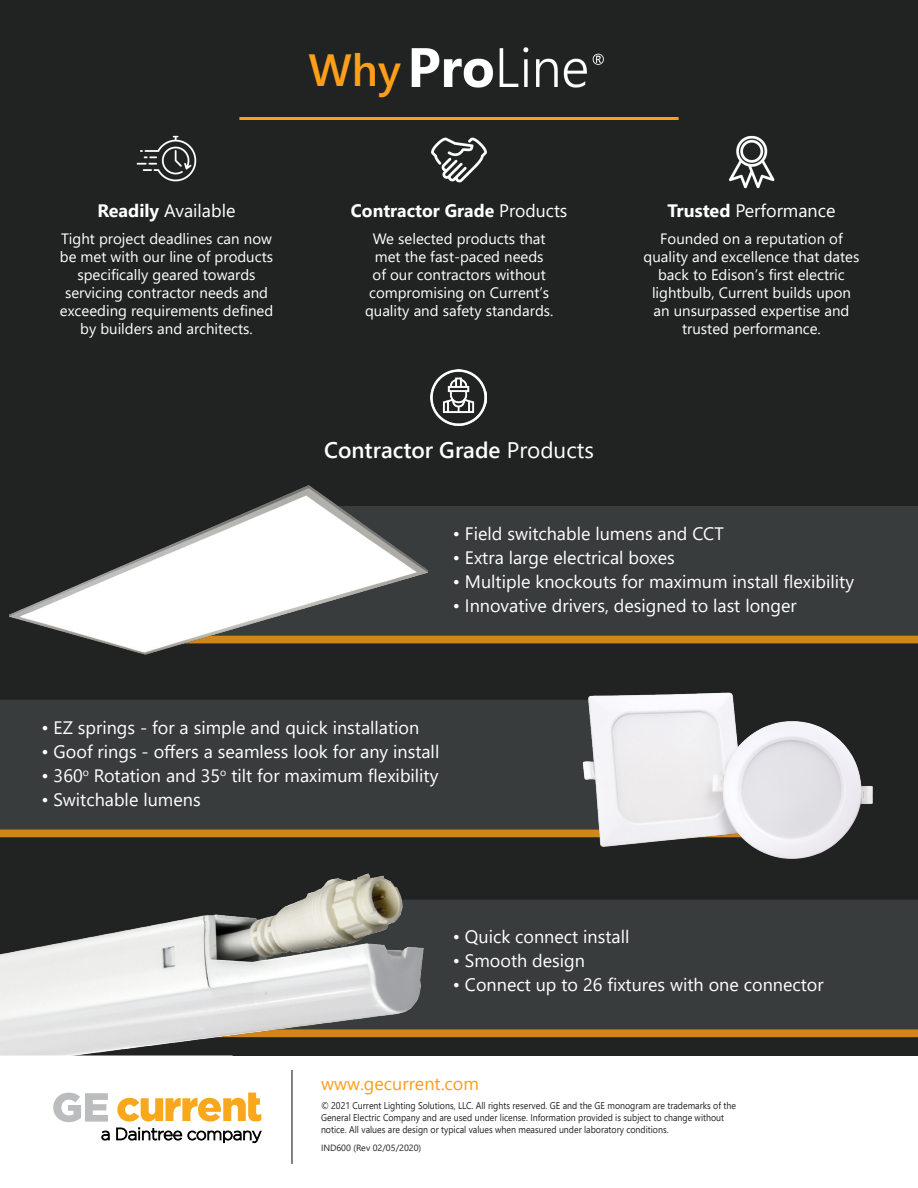
<style>
.page{position:relative;width:918px;height:1188px;background:#fff}
.page>*{position:absolute;margin:0;border:0;box-sizing:border-box;transform-origin:0 0}
.t1{font:600 45px "Segoe UI";color:#ff9f19}
.t2{font:600 22.5px "Segoe UI";color:#fff}
.t3{font:18px "Segoe UI";color:#fff}
.t4{font:700 18px "Segoe UI";color:#fff}
.t5{font:18px "Segoe UI";color:#ff9d1b}
.t6{font:15px/18px "Segoe UI";color:#fff;text-align:center}
.t7{font:9.75px/12px "Segoe UI";color:#231f20;scale:.9 1}
.t8{font:9px "Segoe UI";color:#231f20}
.s1{font-weight:700}
.s2{font-weight:400}
</style>
<div class="page">
<div style="left:0;top:0;width:918px;height:1056px;background:#212322"></div>
<svg style="left:0;top:829px;width:531px;height:8px;background:#c7801b"></svg>
<div style="left:0;top:700px;width:531px;height:129px;background:#393c3d"></div>
<svg style="left:465px;top:1029px;width:453px;height:8px;background:#ca821b"></svg>
<div style="left:465px;top:900px;width:453px;height:129px;background:#393c3d"></div>
<div style="left:433px;top:636px;width:485px;height:7px;background:#d2861a"></div>
<svg style="left:102px;top:1131px;width:7px;height:9px"></svg>
<svg style="left:116px;top:1128px;width:66px;height:12px"></svg>
<svg style="left:188px;top:1131px;width:74px;height:12px"></svg>
<svg style="left:53px;top:1097px;width:55px;height:25px"></svg>
<svg style="left:117px;top:1097px;width:144px;height:25px"></svg>
<hr style="left:291px;top:1070px;width:2px;height:94px;background:#202222">
<img style="left:411px;top:47px;width:193px;height:41px">
<hr style="left:239px;top:117px;width:440px;height:3px;background:#ff9f19">
<div style="left:433px;top:506px;width:485px;height:130px;background:#393c3d"></div>
<img style="left:9px;top:485px;width:424px;height:170px">
<img style="left:531px;top:692px;width:342px;height:167px">
<img style="left:0;top:873px;width:465px;height:224px">
<img style="left:136px;top:135px;width:61px;height:47px">
<img style="left:431px;top:137px;width:56px;height:46px">
<img style="left:729px;top:135px;width:46px;height:54px">
<img style="left:431px;top:370px;width:55px;height:55px">
<svg style="left:0;top:1056px;width:233px;height:13px"></svg>
<p class="t1" style="left:308px;top:28px;width:94px">Why</p>
<p class="t3" style="left:97px;top:193px;width:140px"><span class="s1">Readily</span> Available</p>
<p class="t6" style="left:60px;top:228px;width:215px">Tight project deadlines can now be met with our line of products specifically geared towards servicing contractor needs and exceeding requirements defined by builders and architects.</p>
<p class="t4" style="left:351px;top:193px;width:218px">Contractor Grade <span class="s2">Products</span></p>
<p class="t6" style="left:365px;top:228px;width:190px">We selected products that met the fast-paced needs<br>of our contractors without compromising on Current’s quality and safety standards.</p>
<p class="t2" style="left:324px;top:429px;width:271px">Contractor Grade <span class="s2">Products</span></p>
<p class="t3" style="left:667px;top:193px;width:170px"><span class="s1">Trusted</span> Performance</p>
<p class="t6" style="left:644px;top:228px;width:217px">Founded on a reputation of quality and excellence that dates back to Edison’s first electric lightbulb, Current builds upon an unsurpassed expertise and trusted performance.</p>
<p class="t3" style="left:453px;top:516px;width:273px">• Field switchable lumens and CCT</p>
<p class="t3" style="left:453px;top:540px;width:224px">• Extra large electrical boxes</p>
<p class="t3" style="left:453px;top:564px;width:403px">• Multiple knockouts for maximum install flexibility</p>
<p class="t3" style="left:453px;top:588px;width:346px">• Innovative drivers, designed to last longer</p>
<p class="t3" style="left:41px;top:710px;width:379px">• EZ springs - for a simple and quick installation</p>
<p class="t3" style="left:41px;top:734px;width:399px">• Goof rings - offers a seamless look for any install</p>
<p class="t3" style="left:41px;top:758px;width:399px">• 360<sup>o</sup> Rotation and 35<sup>o</sup> tilt for maximum flexibility</p>
<p class="t3" style="left:41px;top:782px;width:161px">• Switchable lumens</p>
<p class="t3" style="left:453px;top:919px;width:178px">• Quick connect install</p>
<p class="t3" style="left:453px;top:943px;width:134px">• Smooth design</p>
<p class="t3" style="left:453px;top:967px;width:373px">• Connect up to 26 fixtures with one connector</p>
<p class="t5" style="left:321px;top:1067px;width:159px">www.gecurrent.com</p>
<p class="t7" style="left:321px;top:1098px;width:463px">© 2021 Current Lighting Solutions, LLC. All rights reserved. GE and the GE monogram are trademarks of the<br>General Electric Company and are used under license. Information provided is subject to change without notice. All values are design or typical values when measured under laboratory conditions.</p>
<p class="t8" style="left:321px;top:1139px;width:102px">IND600 (Rev 02/05/2020)</p>
</div>
